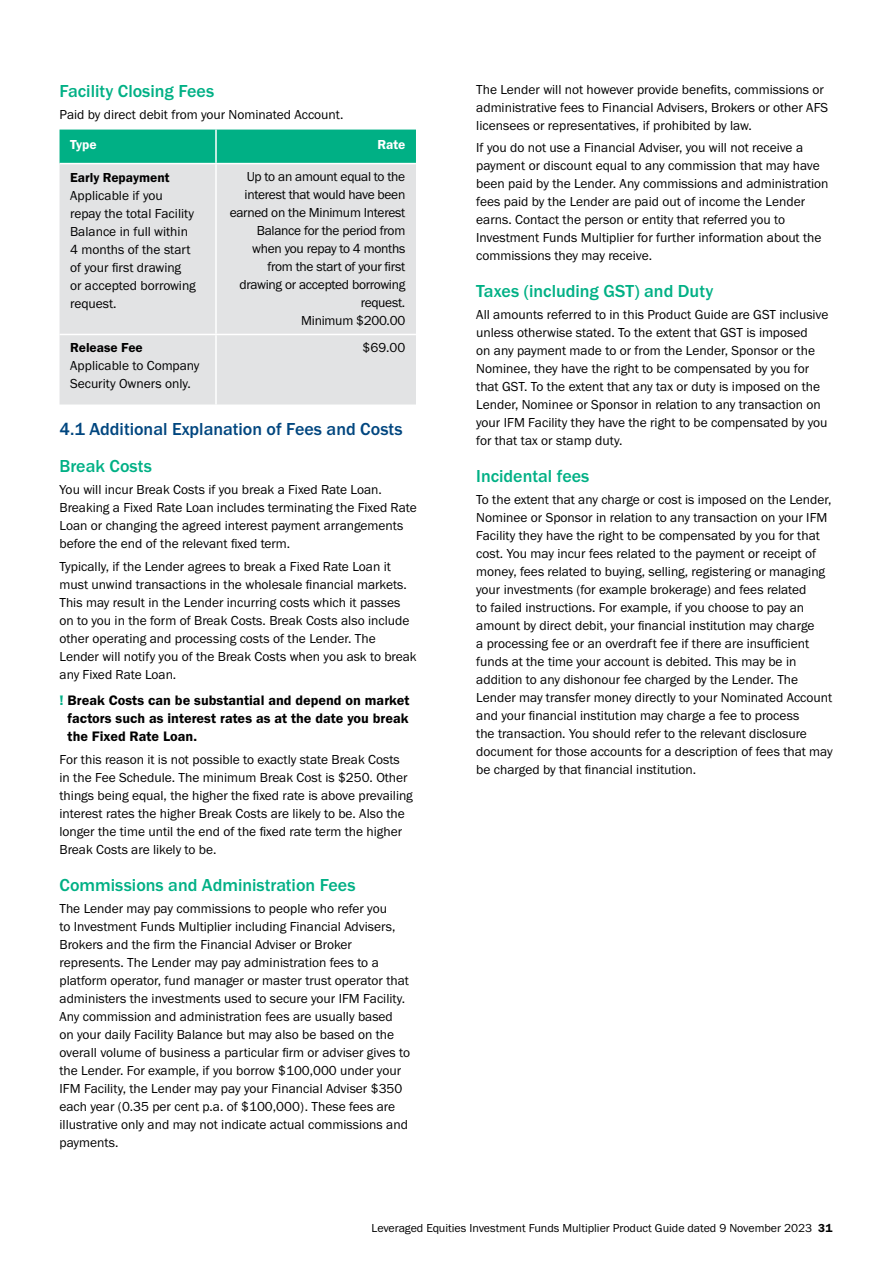
<style>
.page{position:relative;width:893px;height:1263px;background:#fff}
.page>*{position:absolute;margin:0;border:0;box-sizing:border-box;transform-origin:0 0}
.t1{font:500 18px "Franklin Gothic URW";color:#00b085}
.t2{font:500 18px "Franklin Gothic URW";color:#00467f}
.t3{font:14.25px/18px "Franklin Gothic URW Dem";color:#000;text-align:justify}
.t4{font:13.5px/18px "Franklin Gothic URW Boo";color:#000}
.t5{font:13.5px/18px "Franklin Gothic URW Boo";letter-spacing:-.02em;color:#000;text-align:right}
.t6{font:13.5px "Franklin Gothic URW Dem";color:#000}
.t7{font:13.5px "Franklin Gothic URW Dem";letter-spacing:-.005em;color:#fff}
.t8{font:12px "Franklin Gothic URW Boo";color:#000}
.s1{color:#00b085}
.s2{font-family:"Franklin Gothic URW Dem"}
</style>
<div class="page">
<div style="left:60px;top:130px;width:356px;height:33px;background:#00b085"></div>
<div style="left:60px;top:164px;width:356px;height:240px;background:#e2e3e4"></div>
<hr style="left:215px;top:130px;width:2px;height:33px;background:#fff">
<hr style="left:215px;top:164px;width:2px;height:170px;background:#fff">
<hr style="left:60px;top:334px;width:156px;height:1px;background:#fff">
<hr style="left:216px;top:334px;width:200px;height:1px;background:#fff">
<hr style="left:215px;top:335px;width:2px;height:69px;background:#fff">
<h1 class="t1" style="left:60px;top:80px;width:156px">Facility Closing Fees</h1>
<p class="t4" style="left:60px;top:106px;width:285px">Paid by direct debit from your Nominated Account.</p>
<p class="t7" style="left:70px;top:136px;width:28px">Type</p>
<p class="t7" style="left:377px;top:136px;width:29px">Rate</p>
<p class="t6" style="left:70px;top:169px;width:101px">Early Repayment</p>
<p class="t4" style="left:70px;top:186px;width:127px">Applicable if you repay the total Facility<br>Balance in full within<br>4 months of the start of your first drawing or accepted borrowing request.</p>
<p class="t5" style="left:230px;top:168px;width:177px">Up to an amount equal to the interest that would have been earned on the Minimum Interest<br>Balance for the period from when you repay to 4 months from the start of your first drawing or accepted borrowing request.<br>Minimum $200.00</p>
<p class="t6" style="left:70px;top:339px;width:74px">Release Fee</p>
<p class="t4" style="left:70px;top:357px;width:131px">Applicable to Company<br>Security Owners only.</p>
<p class="t4" style="left:363px;top:339px;width:44px">$69.00</p>
<h1 class="t2" style="left:60px;top:418px;width:345px">4.1 Additional Explanation of Fees and Costs</h1>
<h1 class="t1" style="left:60px;top:455px;width:94px">Break Costs</h1>
<p class="t4" style="left:60px;top:480px;width:359px">You will incur Break Costs if you break a Fixed Rate Loan.<br>Breaking a Fixed Rate Loan includes terminating the Fixed Rate Loan or changing the agreed interest payment arrangements before the end of the relevant fixed term.</p>
<p class="t4" style="left:60px;top:557px;width:359px">Typically, if the Lender agrees to break a Fixed Rate Loan it must unwind transactions in the wholesale financial markets.<br>This may result in the Lender incurring costs which it passes on to you in the form of Break Costs. Break Costs also include other operating and processing costs of the Lender. The Lender will notify you of the Break Costs when you ask to break any Fixed Rate Loan.</p>
<p class="t3" style="left:68px;top:691px;width:343px;text-indent:-8px"><span class="s1">!</span> Break Costs can be substantial and depend on market factors such as interest rates as at the date you break the Fixed Rate Loan.</p>
<p class="t4" style="left:60px;top:750px;width:355px">For this reason it is not possible to exactly state Break Costs in the Fee Schedule. The minimum Break Cost is $250. Other things being equal, the higher the fixed rate is above prevailing interest rates the higher Break Costs are likely to be. Also the longer the time until the end of the fixed rate term the higher Break Costs are likely to be.</p>
<h1 class="t1" style="left:60px;top:874px;width:298px">Commissions and Administration Fees</h1>
<p class="t4" style="left:60px;top:899px;width:352px">The Lender may pay commissions to people who refer you<br>to Investment Funds Multiplier including Financial Advisers, Brokers and the firm the Financial Adviser or Broker represents. The Lender may pay administration fees to a platform operator, fund manager or master trust operator that administers the investments used to secure your IFM Facility.<br>Any commission and administration fees are usually based on your daily Facility Balance but may also be based on the overall volume of business a particular firm or adviser gives to the Lender. For example, if you borrow $100,000 under your IFM Facility, the Lender may pay your Financial Adviser $350 each year (0.35 per cent p.a. of $100,000). These fees are illustrative only and may not indicate actual commissions and payments.</p>
<p class="t4" style="left:476px;top:80px;width:353px">The Lender will not however provide benefits, commissions or administrative fees to Financial Advisers, Brokers or other AFS licensees or representatives, if prohibited by law.</p>
<p class="t4" style="left:476px;top:138px;width:354px">If you do not use a Financial Adviser, you will not receive a payment or discount equal to any commission that may have been paid by the Lender. Any commissions and administration fees paid by the Lender are paid out of income the Lender earns. Contact the person or entity that referred you to Investment Funds Multiplier for further information about the commissions they may receive.</p>
<h1 class="t1" style="left:476px;top:280px;width:239px">Taxes (including GST) and Duty</h1>
<p class="t4" style="left:476px;top:306px;width:354px">All amounts referred to in this Product Guide are GST inclusive unless otherwise stated. To the extent that GST is imposed<br>on any payment made to or from the Lender, Sponsor or the Nominee, they have the right to be compensated by you for that GST. To the extent that any tax or duty is imposed on the Lender, Nominee or Sponsor in relation to any transaction on your IFM Facility they have the right to be compensated by you for that tax or stamp duty.</p>
<h1 class="t1" style="left:476px;top:465px;width:115px">Incidental fees</h1>
<p class="t4" style="left:476px;top:491px;width:358px">To the extent that any charge or cost is imposed on the Lender, Nominee or Sponsor in relation to any transaction on your IFM Facility they have the right to be compensated by you for that cost. You may incur fees related to the payment or receipt of money, fees related to buying, selling, registering or managing your investments (for example brokerage) and fees related<br>to failed instructions. For example, if you choose to pay an amount by direct debit, your financial institution may charge<br>a processing fee or an overdraft fee if there are insufficient funds at the time your account is debited. This may be in addition to any dishonour fee charged by the Lender. The Lender may transfer money directly to your Nominated Account and your financial institution may charge a fee to process<br>the transaction. You should refer to the relevant disclosure document for those accounts for a description of fees that may be charged by that financial institution.</p>
<p class="t8" style="left:372px;top:1220px;width:462px">Leveraged Equities Investment Funds Multiplier Product Guide dated 9 November 2023 <span class="s2">31</span></p>
</div>
